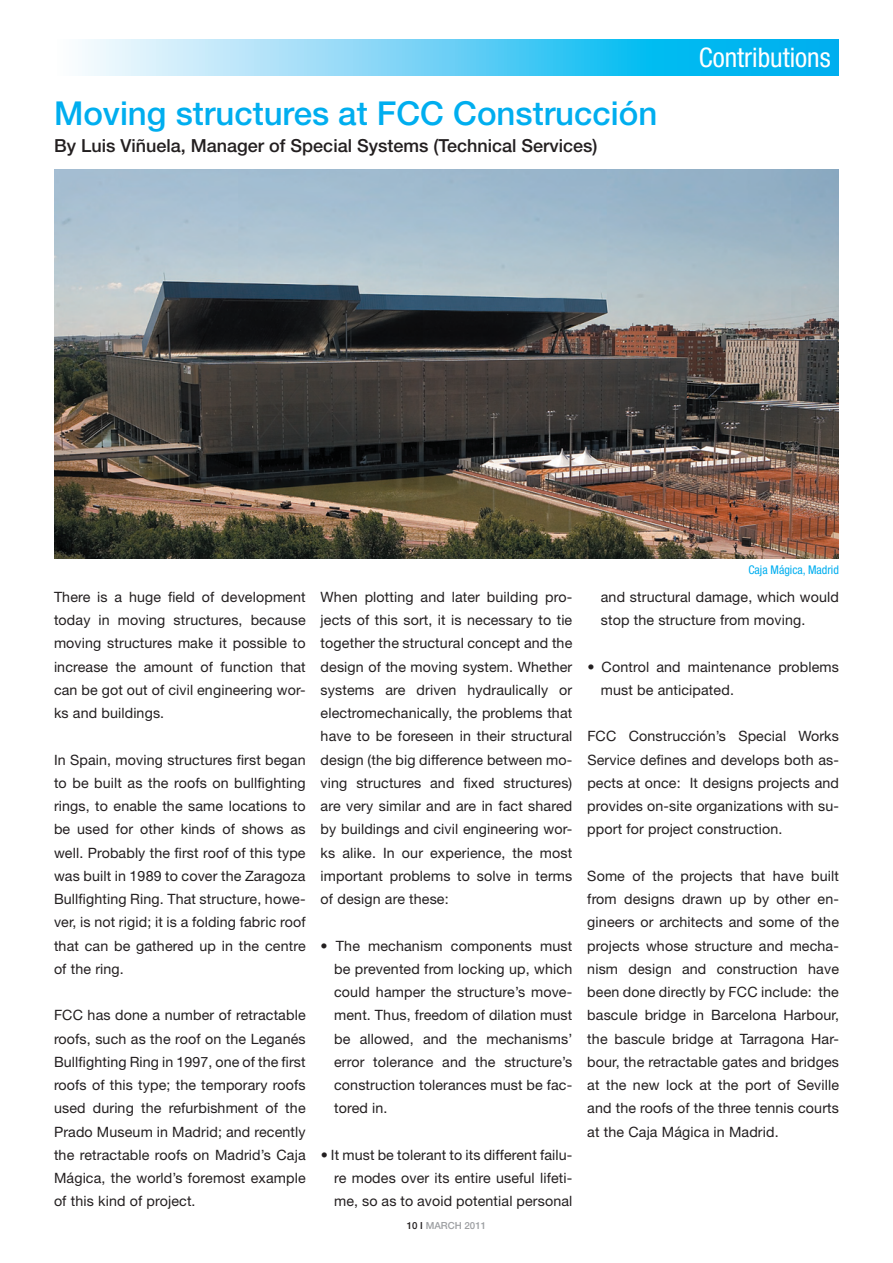
<style>
.page{position:relative;width:893px;height:1263px;background:#fff}
.page>*{position:absolute;margin:0;border:0;box-sizing:border-box;transform-origin:0 0}
.t1{font:500 33px "Helvetica Neue";color:#00aeef}
.t2{font:condensed 27px "Helvetica Neue";color:#fff}
.t3{font:500 18px "Helvetica Neue";color:#231f20}
.t4{font:14.25px/23.2px "Helvetica Neue";letter-spacing:.01em;color:#231f20;text-align:justify}
.t5{font:condensed 12px "Helvetica Neue";color:#00aeef}
.t6{font:500 9.75px "Helvetica Neue";color:#9d9fa2}
.s1{color:#231f20}
</style>
<div class="page">
<img style="left:54px;top:170px;width:785px;height:388px">
<svg style="left:82px;top:40px;width:757px;height:36px;background:#64d0f5"></svg>
<h1 class="t1" style="left:54px;top:93px;width:605px">Moving structures at FCC Construcción</h1>
<p class="t3" style="left:54px;top:135px;width:545px">By Luis Viñuela, Manager of Special Systems (Technical Services)</p>
<h2 class="t2" style="left:699px;top:41px;width:133px">Contributions</h2>
<p class="t5" style="left:748px;top:563px;width:92px">Caja Mágica, Madrid</p>
<p class="t4" style="left:54px;top:585px;width:253px">There is a huge field of development today in moving structures, because moving structures make it possible to increase the amount of function that can be got out of civil engineering wor&shy;ks and buildings.</p>
<p class="t4" style="left:54px;top:748px;width:253px">In Spain, moving structures first began to be built as the roofs on bullfighting rings, to enable the same locations to be used for other kinds of shows as well. Probably the first roof of this type was built in 1989 to cover the Zaragoza Bullfighting Ring. That structure, howe&shy;ver, is not rigid; it is a folding fabric roof that can be gathered up in the centre of the ring.</p>
<p class="t4" style="left:54px;top:1003px;width:253px">FCC has done a number of retractable roofs, such as the roof on the Leganés Bullfighting Ring in 1997, one of the first roofs of this type; the temporary roofs used during the refurbishment of the Prado Museum in Madrid; and recently the retractable roofs on Madrid’s Caja Mágica, the world’s foremost example of this kind of project.</p>
<p class="t4" style="left:321px;top:585px;width:253px">When plotting and later building pro&shy;jects of this sort, it is necessary to tie together the structural concept and the design of the moving system. Whether systems are driven hydraulically or electromechanically, the problems that have to be foreseen in their structural design (the big difference between mo&shy;ving structures and fixed structures) are very similar and are in fact shared by buildings and civil engineering wor&shy;ks alike. In our experience, the most important problems to solve in terms of design are these:</p>
<p class="t4" style="left:334px;top:934px;width:240px;text-indent:-13px">• The mechanism components must be prevented from locking up, which could hamper the structure’s move&shy;ment. Thus, freedom of dilation must be allowed, and the mechanisms’ error tolerance and the structure’s construction tolerances must be fac&shy;tored in.</p>
<p class="t4" style="left:334px;top:1143px;width:240px;text-indent:-13px">• It must be tolerant to its different failu&shy;re modes over its entire useful lifeti&shy;me, so as to avoid potential personal</p>
<p class="t6" style="left:407px;top:1219px;width:81px"><span class="s1">10 I</span> MARCH 2011</p>
<p class="t4" style="left:601px;top:585px;width:240px">and structural damage, which would stop the structure from moving.</p>
<p class="t4" style="left:601px;top:655px;width:240px;text-indent:-13px">• Control and maintenance problems must be anticipated.</p>
<p class="t4" style="left:587px;top:724px;width:253px">FCC Construcción’s Special Works Service defines and develops both as&shy;pects at once: It designs projects and provides on-site organizations with su&shy;pport for project construction.</p>
<p class="t4" style="left:587px;top:864px;width:253px">Some of the projects that have built from designs drawn up by other en&shy;gineers or architects and some of the projects whose structure and mecha&shy;nism design and construction have been done directly by FCC include: the bascule bridge in Barcelona Harbour, the bascule bridge at Tarragona Har&shy;bour, the retractable gates and bridges at the new lock at the port of Seville and the roofs of the three tennis courts at the Caja Mágica in Madrid.</p>
</div>
